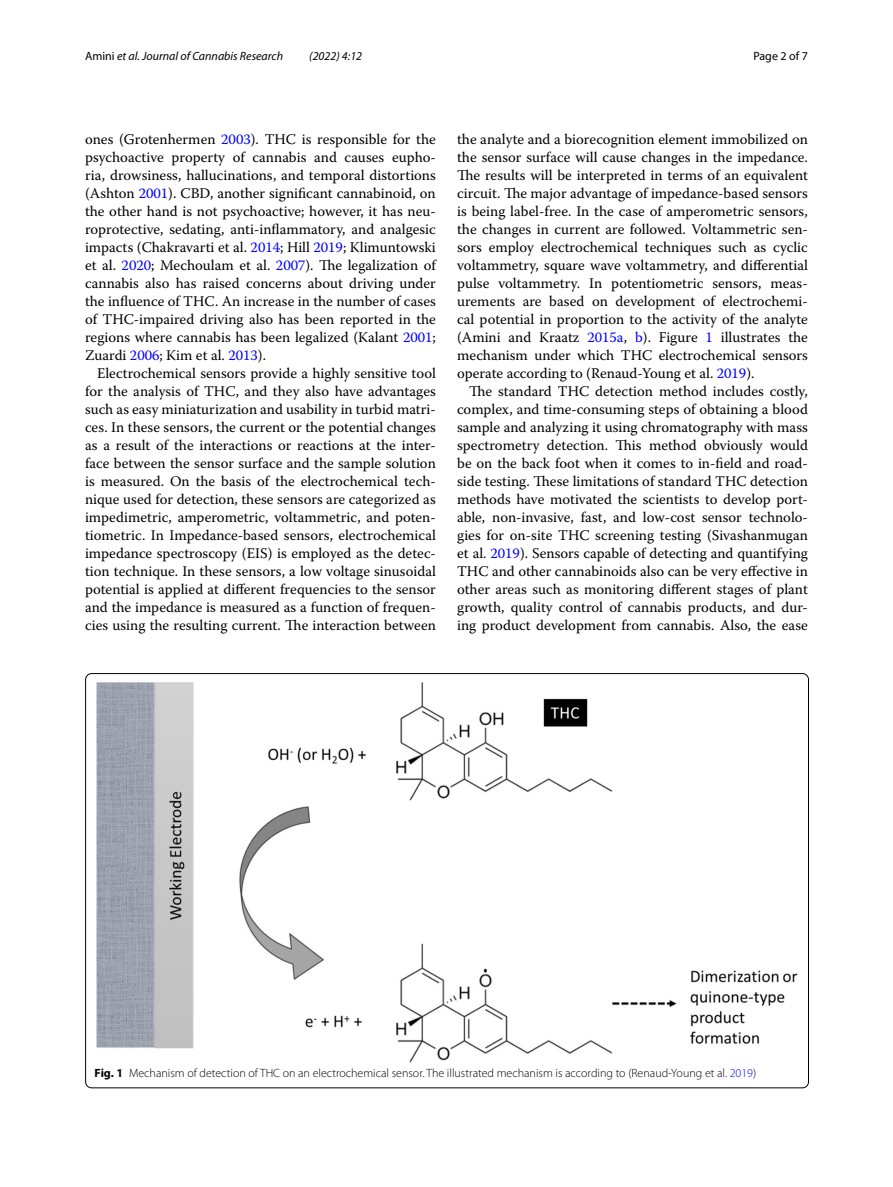
<style>
.page{position:relative;width:893px;height:1187px;background:#fff}
.page>*{position:absolute;margin:0;border:0;box-sizing:border-box;transform-origin:0 0}
.t1{font:14.7px/18px "Warnock Pro";color:#000;text-align:justify}
.t2{font:300 12px "Myriad Pro";color:#000}
.t3{font:italic 12px "Myriad Pro";color:#000}
.t4{font:12px "Myriad Pro";color:#000}
.s1{font-style:normal}
.s2{color:#00f}
.s3{font-weight:700}
</style>
<div class="page">
<img style="left:97px;top:682px;width:700px;height:380px">
<p class="t3" style="left:85px;top:48px;width:200px"><span class="s1">Amini</span> et al. Journal of Cannabis Research</p>
<p class="t3" style="left:309px;top:48px;width:54px">(2022) 4:12</p>
<p class="t4" style="left:753px;top:48px;width:56px">Page 2 of 7</p>
<p class="t1" style="left:85px;top:130px;width:352px">ones (Grotenhermen <span class="s2">2003</span>). THC is responsible for the psychoactive property of cannabis and causes eupho&shy;ria, drowsiness, hallucinations, and temporal distortions (Ashton <span class="s2">2001</span>). CBD, another significant cannabinoid, on the other hand is not psychoactive; however, it has neu&shy;roprotective, sedating, anti-inflammatory, and analgesic impacts (Chakravarti et al. <span class="s2">2014</span>; Hill <span class="s2">2019</span>; Klimuntowski et al. <span class="s2">2020</span>; Mechoulam et al. <span class="s2">2007</span>). The legalization of cannabis also has raised concerns about driving under the influence of THC. An increase in the number of cases of THC-impaired driving also has been reported in the regions where cannabis has been legalized (Kalant <span class="s2">2001</span>; Zuardi <span class="s2">2006</span>; Kim et al. <span class="s2">2013</span>).</p>
<p class="t1" style="left:85px;top:364px;width:352px;text-indent:12px">Electrochemical sensors provide a highly sensitive tool for the analysis of THC, and they also have advantages such as easy miniaturization and usability in turbid matri&shy;ces. In these sensors, the current or the potential changes as a result of the interactions or reactions at the inter&shy;face between the sensor surface and the sample solution is measured. On the basis of the electrochemical tech&shy;nique used for detection, these sensors are categorized as impedimetric, amperometric, voltammetric, and poten&shy;tiometric. In Impedance-based sensors, electrochemical impedance spectroscopy (EIS) is employed as the detec&shy;tion technique. In these sensors, a low voltage sinusoidal potential is applied at different frequencies to the sensor and the impedance is measured as a function of frequen&shy;cies using the resulting current. The interaction between</p>
<p class="t1" style="left:457px;top:130px;width:352px">the analyte and a biorecognition element immobilized on the sensor surface will cause changes in the impedance.<br>The results will be interpreted in terms of an equivalent circuit. The major advantage of impedance-based sensors is being label-free. In the case of amperometric sensors, the changes in current are followed. Voltammetric sen&shy;sors employ electrochemical techniques such as cyclic voltammetry, square wave voltammetry, and differential pulse voltammetry. In potentiometric sensors, meas&shy;urements are based on development of electrochemi&shy;cal potential in proportion to the activity of the analyte (Amini and Kraatz <span class="s2">2015a</span>, <span class="s2">b</span>). Figure <span class="s2">1</span> illustrates the mechanism under which THC electrochemical sensors operate according to (Renaud-Young et al. <span class="s2">2019</span>).</p>
<p class="t1" style="left:457px;top:382px;width:352px;text-indent:12px">The standard THC detection method includes costly, complex, and time-consuming steps of obtaining a blood sample and analyzing it using chromatography with mass spectrometry detection. This method obviously would be on the back foot when it comes to in-field and road&shy;side testing. These limitations of standard THC detection methods have motivated the scientists to develop port&shy;able, non-invasive, fast, and low-cost sensor technolo&shy;gies for on-site THC screening testing (Sivashanmugan et al. <span class="s2">2019</span>). Sensors capable of detecting and quantifying THC and other cannabinoids also can be very effective in other areas such as monitoring different stages of plant growth, quality control of cannabis products, and dur&shy;ing product development from cannabis. Also, the ease</p>
<p class="t2" style="left:95px;top:1066px;width:663px"><span class="s3">Fig. 1</span> Mechanism of detection of THC on an electrochemical sensor. The illustrated mechanism is according to (Renaud-Young et al. <span class="s2">2019</span>)</p>
</div>
